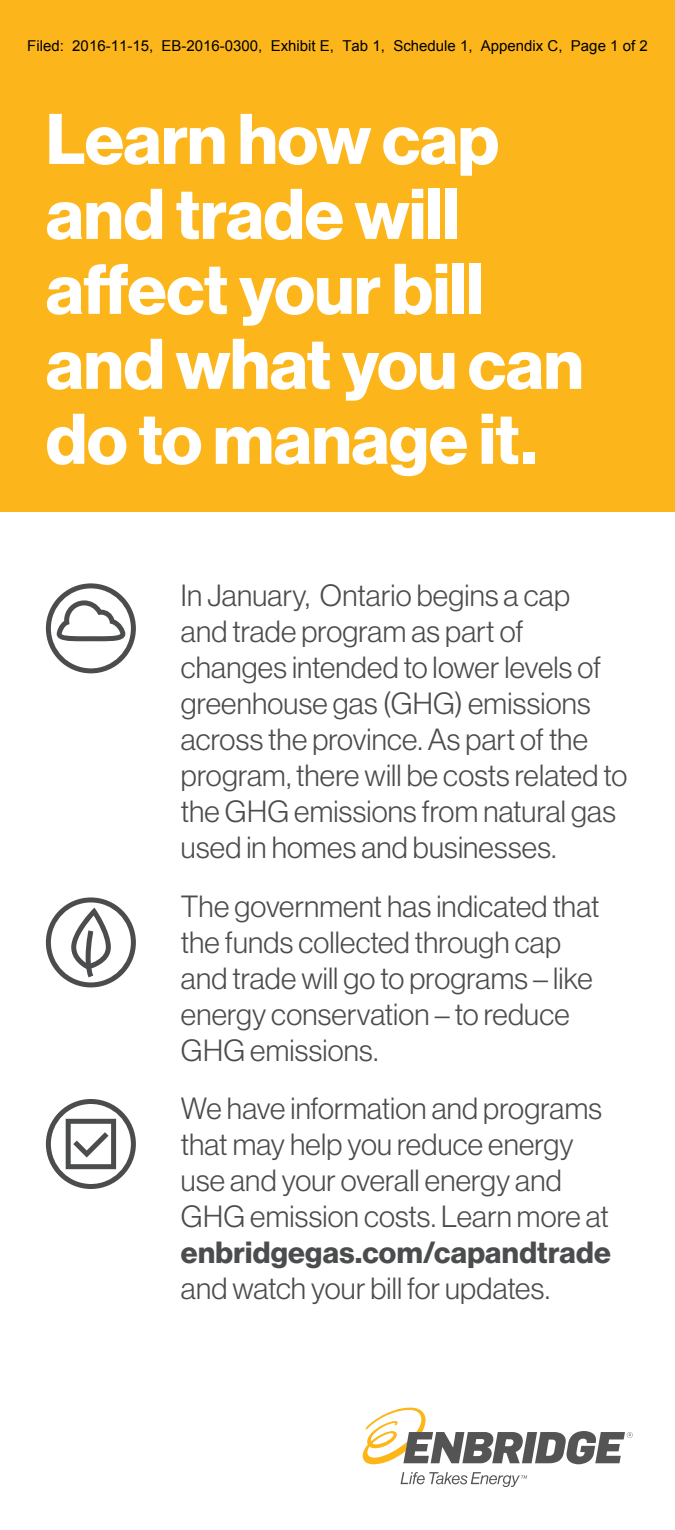
<style>
.page{position:relative;width:675px;height:1530px;background:#fff}
.page>*{position:absolute;margin:0;border:0;box-sizing:border-box;transform-origin:0 0}
.t1{font:70px/75px "N Haas Grotesk DS Std 75 Bd";color:#fff}
.t2{font:30px/36px "N Haas Grotesk DS Std 45 Lt";letter-spacing:.01em;color:#4b4c4d}
.t3{font:30px "N Haas Grotesk DS Std 75 Bd";letter-spacing:.01em;color:#4b4c4d}
.t4{font:15px "Arial";color:#000}
</style>
<div class="page">
<div style="left:0;top:0;width:675px;height:512px;background:#fcb61c"></div>
<svg style="left:401px;top:1472px;width:126px;height:15px"></svg>
<svg style="left:363px;top:1408px;width:270px;height:56px"></svg>
<svg style="left:46px;top:897px;width:90px;height:90px"></svg>
<svg style="left:46px;top:1099px;width:90px;height:90px"></svg>
<svg style="left:46px;top:583px;width:90px;height:90px"></svg>
<p class="t4" style="left:27px;top:36px;width:622px">Filed: 2016-11-15, EB-2016-0300, Exhibit E, Tab 1, Schedule 1, Appendix C, Page 1 of 2</p>
<h1 class="t1" style="left:46px;top:103px;width:539px">Learn how cap and trade will affect your bill and what you can do to manage it.</h1>
<p class="t2" style="left:181px;top:578px;width:448px">In January, Ontario begins a cap<br>and trade program as part of changes intended to lower levels of greenhouse gas (GHG) emissions across the province. As part of the program, there will be costs related to the GHG emissions from natural gas used in homes and businesses.</p>
<p class="t2" style="left:181px;top:888px;width:420px">The government has indicated that the funds collected through cap and trade will go to programs – like energy conservation – to reduce<br>GHG emissions.</p>
<p class="t2" style="left:181px;top:1091px;width:430px">We have information and programs that may help you reduce energy use and your overall energy and<br>GHG emission costs. Learn more at</p>
<p class="t3" style="left:181px;top:1235px;width:432px">enbridgegas.com/capandtrade</p>
<p class="t2" style="left:181px;top:1271px;width:370px">and watch your bill for updates.</p>
</div>
